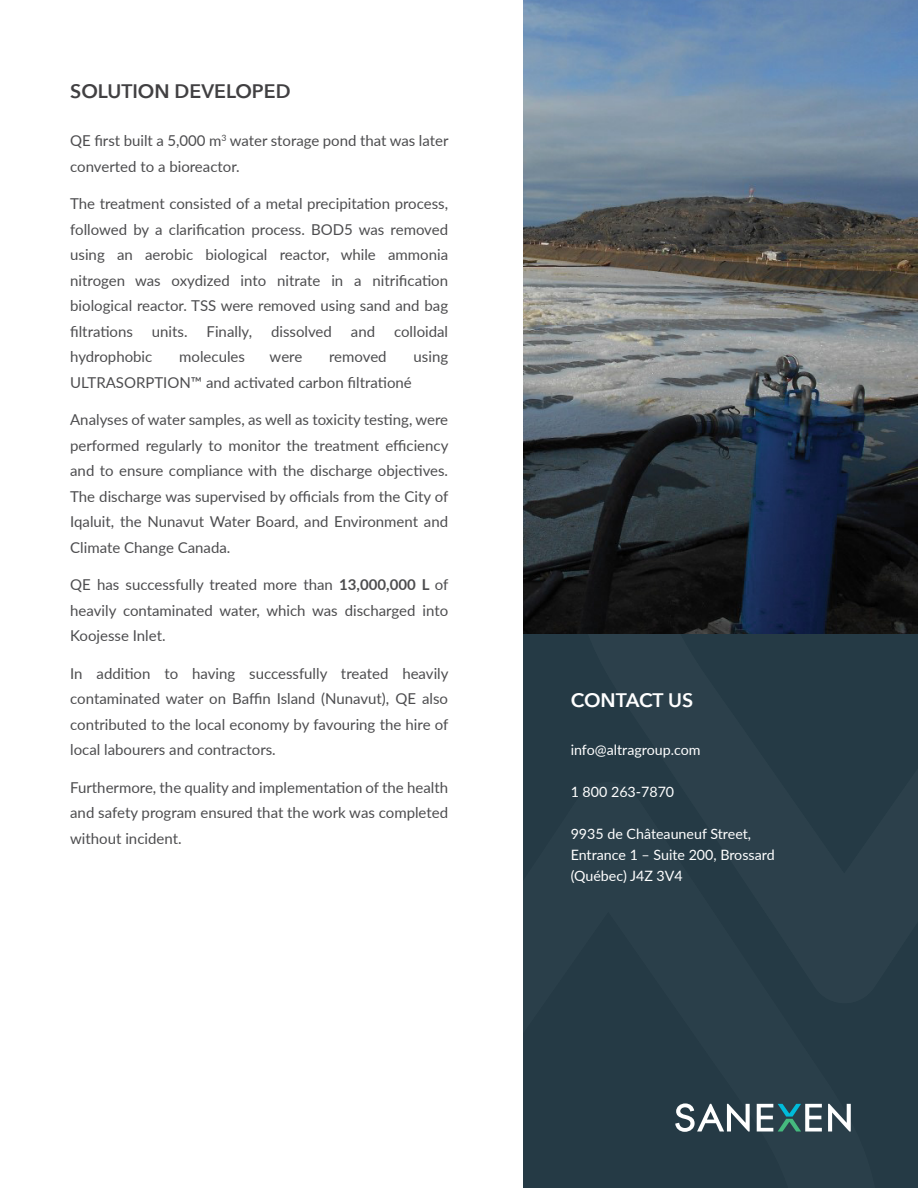
<style>
.page{position:relative;width:918px;height:1188px;background:#fff}
.page>*{position:absolute;margin:0;border:0;box-sizing:border-box;transform-origin:0 0}
.t1{font:600 19.5px "Avenir Next";color:#414042}
.t2{font:600 19.5px "Avenir Next";letter-spacing:-.005em;color:#fff}
.t3{font:15px/25.5px "Lato";color:#4d4d4f;text-align:justify}
.t4{font:14.25px/21px "Lato";color:#fff}
.s1{font-weight:700}
</style>
<div class="page">
<div style="left:524px;top:632px;width:394px;height:556px;background:#253a45"></div>
<img style="left:524px;top:0;width:394px;height:633px">
<svg style="left:675px;top:1103px;width:75px;height:29px"></svg>
<svg style="left:828px;top:1104px;width:23px;height:28px"></svg>
<svg style="left:757px;top:1104px;width:65px;height:28px"></svg>
<h1 class="t1" style="left:70px;top:74px;width:222px">SOLUTION DEVELOPED</h1>
<p class="t3" style="left:70px;top:127px;width:380px">QE first built a 5,000 m<sup>3</sup> water storage pond that was later converted to a bioreactor.</p>
<p class="t3" style="left:70px;top:190px;width:379px">The treatment consisted of a metal precipitation process, followed by a clarification process. BOD5 was removed using an aerobic biological reactor, while ammonia nitrogen was oxydized into nitrate in a nitrification biological reactor. TSS were removed using sand and bag filtrations</p>
<p class="t3" style="left:152px;top:318px;width:37px">units.</p>
<p class="t3" style="left:207px;top:318px;width:47px">Finally,</p>
<p class="t3" style="left:271px;top:318px;width:62px">dissolved</p>
<p class="t3" style="left:351px;top:318px;width:26px">and</p>
<p class="t3" style="left:394px;top:318px;width:56px">colloidal</p>
<p class="t3" style="left:70px;top:343px;width:84px">hydrophobic</p>
<p class="t3" style="left:179px;top:343px;width:67px">molecules</p>
<p class="t3" style="left:270px;top:343px;width:34px">were</p>
<p class="t3" style="left:329px;top:343px;width:59px">removed</p>
<p class="t3" style="left:414px;top:343px;width:36px">using</p>
<p class="t3" style="left:70px;top:369px;width:343px">ULTRASORPTION™ and activated carbon filtrationé</p>
<p class="t3" style="left:70px;top:406px;width:380px">Analyses of water samples, as well as toxicity testing, were performed regularly to monitor the treatment efficiency and to ensure compliance with the discharge objectives.<br>The discharge was supervised by officials from the City of Iqaluit, the Nunavut Water Board, and Environment and Climate Change Canada.</p>
<p class="t3" style="left:70px;top:571px;width:380px">QE has successfully treated more than <span class="s1">13,000,000 L</span> of heavily contaminated water, which was discharged into Koojesse Inlet.</p>
<p class="t3" style="left:70px;top:660px;width:380px">In addition to having successfully treated heavily contaminated water on Baffin Island (Nunavut), QE also contributed to the local economy by favouring the hire of local labourers and contractors.</p>
<p class="t3" style="left:70px;top:774px;width:379px">Furthermore, the quality and implementation of the health and safety program ensured that the work was completed without incident.</p>
<h1 class="t2" style="left:571px;top:684px;width:124px">CONTACT US</h1>
<p class="t4" style="left:571px;top:738px;width:131px">info@altragroup.com</p>
<p class="t4" style="left:571px;top:780px;width:105px">1 800 263-7870</p>
<p class="t4" style="left:571px;top:822px;width:205px">9935 de Châteauneuf Street,<br>Entrance 1 – Suite 200, Brossard (Québec) J4Z 3V4</p>
</div>
